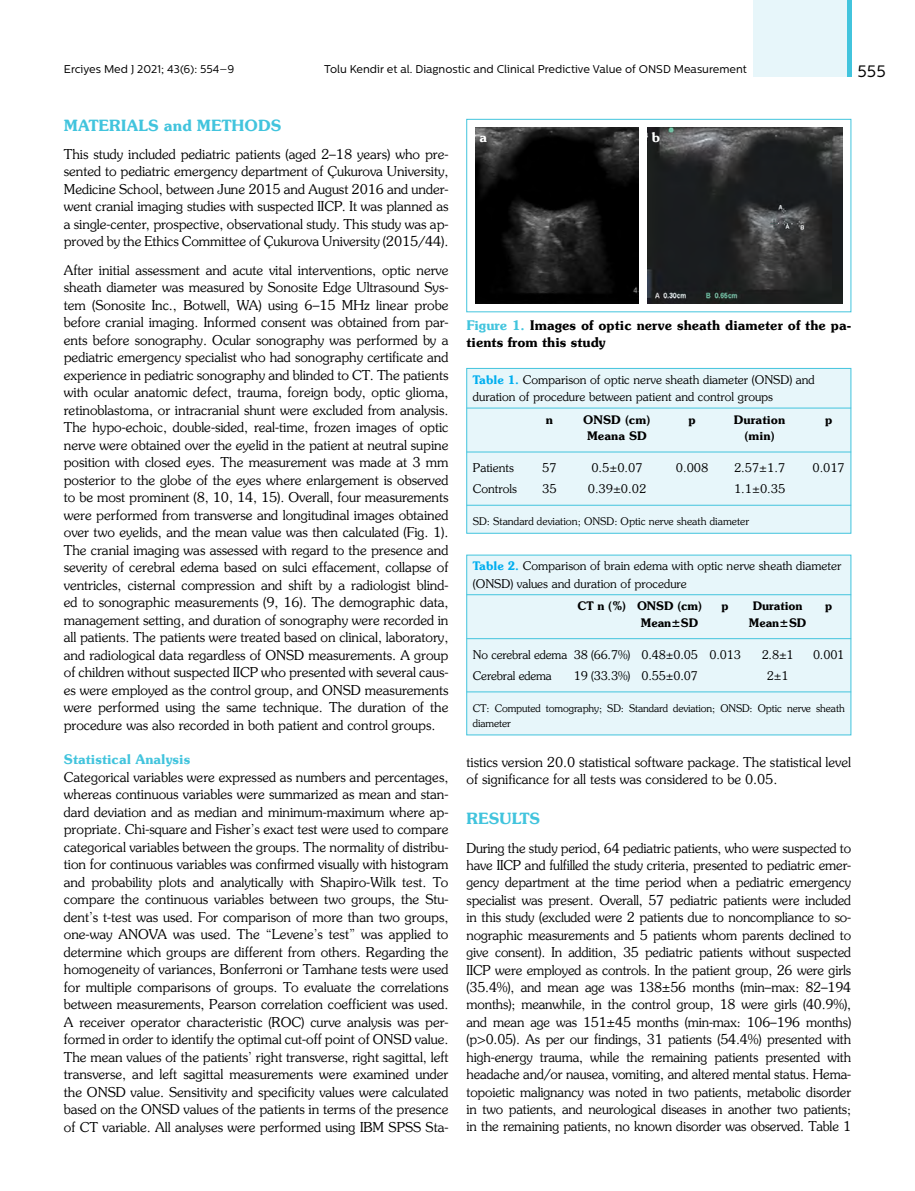
<style>
.page{position:relative;width:915px;height:1191px;background:#fff}
.page>*{position:absolute;margin:0;border:0;box-sizing:border-box;transform-origin:0 0}
.t1{font:16.5px "Centrale Sans";color:#000}
.t2{font:700 15.75px "Souvenir";color:#42c4dd}
.t3{font:13.5px/17.5px "Souvenir";letter-spacing:-.005em;color:#000;text-align:justify}
.t4{font:700 13.5px/17.2px "Souvenir";color:#000}
.t5{font:700 13.5px "Souvenir";color:#42c4dd}
.t6{font:700 13.5px "Souvenir";color:#fff}
.t7{font:12px/17.2px "Souvenir";color:#000}
.t8{font:700 12px "Souvenir";letter-spacing:-.01em;color:#000}
.t9{font:11.25px "Centrale Sans";color:#000}
.t10{font:10.5px/15px "Souvenir";letter-spacing:-.01em;color:#000}
.s1{color:#42c4dd}
.s2{font-weight:700;color:#00aeef}
</style>
<div class="page">
<div style="left:753px;top:0;width:97px;height:77px;background:#e7f6fa"></div>
<svg style="left:847px;top:0;width:3px;height:77px"></svg>
<div style="left:466px;top:368px;width:384px;height:165px;background:#e7f6fa;border:1px solid #42c4dd"></div>
<hr style="left:466px;top:408px;width:384px;height:1px;background:#42c4dd">
<hr style="left:466px;top:505px;width:384px;height:1px;background:#42c4dd">
<hr style="left:466px;top:452px;width:384px;height:1px;background:#42c4dd">
<div style="left:466px;top:555px;width:384px;height:180px;background:#e7f6fa"></div>
<hr style="left:466px;top:594px;width:384px;height:1px;background:#42c4dd">
<hr style="left:466px;top:691px;width:384px;height:1px;background:#42c4dd">
<hr style="left:466px;top:638px;width:384px;height:1px;background:#42c4dd">
<div style="left:466px;top:119px;width:384px;height:193px;border:1px solid #42c4dd"></div>
<img style="left:475px;top:128px;width:163px;height:175px">
<img style="left:647px;top:128px;width:195px;height:175px">
<p class="t9" style="left:64px;top:62px;width:172px">Erciyes Med J 2021; 43(6): 554–9</p>
<p class="t9" style="left:324px;top:62px;width:424px">Tolu Kendir et al. Diagnostic and Clinical Predictive Value of ONSD Measurement</p>
<p class="t1" style="left:857px;top:61px;width:30px">555</p>
<p class="t2" style="left:64px;top:115px;width:219px">MATERIALS and METHODS</p>
<p class="t3" style="left:64px;top:145px;width:386px">This study included pediatric patients (aged 2–18 years) who pre&shy;sented to pediatric emergency department of Çukurova University, Medicine School, between June 2015 and August 2016 and under&shy;went cranial imaging studies with suspected IICP. It was planned as a single-center, prospective, observational study. This study was ap&shy;proved by the Ethics Committee of Çukurova University (2015/44).</p>
<p class="t3" style="left:64px;top:261px;width:386px">After initial assessment and acute vital interventions, optic nerve sheath diameter was measured by Sonosite Edge Ultrasound Sys&shy;tem (Sonosite Inc., Botwell, WA) using 6–15 MHz linear probe before cranial imaging. Informed consent was obtained from par&shy;ents before sonography. Ocular sonography was performed by a pediatric emergency specialist who had sonography certificate and experience in pediatric sonography and blinded to CT. The patients with ocular anatomic defect, trauma, foreign body, optic glioma, retinoblastoma, or intracranial shunt were excluded from analysis.<br>The hypo-echoic, double-sided, real-time, frozen images of optic nerve were obtained over the eyelid in the patient at neutral supine position with closed eyes. The measurement was made at 3 mm posterior to the globe of the eyes where enlargement is observed to be most prominent (8, 10, 14, 15). Overall, four measurements were performed from transverse and longitudinal images obtained over two eyelids, and the mean value was then calculated (Fig. 1).<br>The cranial imaging was assessed with regard to the presence and severity of cerebral edema based on sulci effacement, collapse of ventricles, cisternal compression and shift by a radiologist blind&shy;ed to sonographic measurements (9, 16). The demographic data, management setting, and duration of sonography were recorded in all patients. The patients were treated based on clinical, laboratory, and radiological data regardless of ONSD measurements. A group of children without suspected IICP who presented with several caus&shy;es were employed as the control group, and ONSD measurements were performed using the same technique. The duration of the procedure was also recorded in both patient and control groups.</p>
<p class="t5" style="left:64px;top:751px;width:128px">Statistical Analysis</p>
<p class="t3" style="left:64px;top:768px;width:386px">Categorical variables were expressed as numbers and percentages, whereas continuous variables were summarized as mean and stan&shy;dard deviation and as median and minimum-maximum where ap&shy;propriate. Chi-square and Fisher’s exact test were used to compare categorical variables between the groups. The normality of distribu&shy;tion for continuous variables was confirmed visually with histogram and probability plots and analytically with Shapiro-Wilk test. To compare the continuous variables between two groups, the Stu&shy;dent’s t-test was used. For comparison of more than two groups, one-way ANOVA was used. The “Levene’s test” was applied to determine which groups are different from others. Regarding the homogeneity of variances, Bonferroni or Tamhane tests were used for multiple comparisons of groups. To evaluate the correlations between measurements, Pearson correlation coefficient was used.<br>A receiver operator characteristic (ROC) curve analysis was per&shy;formed in order to identify the optimal cut-off point of ONSD value.<br>The mean values of the patients’ right transverse, right sagittal, left transverse, and left sagittal measurements were examined under the ONSD value. Sensitivity and specificity values were calculated based on the ONSD values of the patients in terms of the presence of CT variable. All analyses were performed using IBM SPSS Sta-</p>
<p class="t6" style="left:479px;top:129px;width:9px">a</p>
<p class="t6" style="left:651px;top:129px;width:10px">b</p>
<p class="t4" style="left:466px;top:316px;width:386px"><span class="s1">Figure 1.</span> Images of optic nerve sheath diameter of the pa&shy;tients from this study</p>
<p class="t7" style="left:472px;top:371px;width:343px"><span class="s2">Table 1.</span> Comparison of optic nerve sheath diameter (ONSD) and duration of procedure between patient and control groups</p>
<p class="t8" style="left:545px;top:412px;width:9px">n</p>
<p class="t8" style="left:583px;top:412px;width:69px">ONSD (cm)</p>
<p class="t8" style="left:688px;top:412px;width:9px">p</p>
<p class="t8" style="left:733px;top:412px;width:53px">Duration</p>
<p class="t8" style="left:824px;top:412px;width:9px">p</p>
<p class="t8" style="left:586px;top:428px;width:61px">Meana SD</p>
<p class="t8" style="left:744px;top:428px;width:32px">(min)</p>
<p class="t7" style="left:472px;top:459px;width:43px">Patients</p>
<p class="t7" style="left:542px;top:459px;width:16px">57</p>
<p class="t7" style="left:591px;top:459px;width:53px">0.5±0.07</p>
<p class="t7" style="left:675px;top:459px;width:34px">0.008</p>
<p class="t7" style="left:733px;top:459px;width:53px">2.57±1.7</p>
<p class="t7" style="left:812px;top:459px;width:34px">0.017</p>
<p class="t7" style="left:472px;top:480px;width:46px">Controls</p>
<p class="t7" style="left:542px;top:480px;width:16px">35</p>
<p class="t7" style="left:587px;top:480px;width:60px">0.39±0.02</p>
<p class="t7" style="left:733px;top:480px;width:53px">1.1±0.35</p>
<p class="t10" style="left:472px;top:514px;width:278px">SD: Standard deviation; ONSD: Optic nerve sheath diameter</p>
<p class="t7" style="left:472px;top:557px;width:370px"><span class="s2">Table 2.</span> Comparison of brain edema with optic nerve sheath diameter (ONSD) values and duration of procedure</p>
<p class="t8" style="left:577px;top:598px;width:126px">CT n (%) ONSD (cm)</p>
<p class="t8" style="left:721px;top:598px;width:9px">p</p>
<p class="t8" style="left:752px;top:598px;width:51px">Duration</p>
<p class="t8" style="left:824px;top:598px;width:9px">p</p>
<p class="t8" style="left:640px;top:615px;width:59px">Mean±SD</p>
<p class="t8" style="left:748px;top:615px;width:59px">Mean±SD</p>
<p class="t7" style="left:472px;top:645px;width:269px">No cerebral edema 38 (66.7%) 0.48±0.05 0.013</p>
<p class="t7" style="left:761px;top:645px;width:33px">2.8±1</p>
<p class="t7" style="left:812px;top:645px;width:33px">0.001</p>
<p class="t7" style="left:472px;top:666px;width:80px">Cerebral edema</p>
<p class="t7" style="left:573px;top:666px;width:125px">19 (33.3%) 0.55±0.07</p>
<p class="t7" style="left:766px;top:666px;width:23px">2±1</p>
<p class="t10" style="left:472px;top:700px;width:373px">CT: Computed tomography; SD: Standard deviation; ONSD: Optic nerve sheath diameter</p>
<p class="t3" style="left:466px;top:753px;width:386px">tistics version 20.0 statistical software package. The statistical level of significance for all tests was considered to be 0.05.</p>
<p class="t2" style="left:466px;top:809px;width:75px">RESULTS</p>
<p class="t3" style="left:466px;top:839px;width:386px">During the study period, 64 pediatric patients, who were suspected to have IICP and fulfilled the study criteria, presented to pediatric emer&shy;gency department at the time period when a pediatric emergency specialist was present. Overall, 57 pediatric patients were included in this study (excluded were 2 patients due to noncompliance to so&shy;nographic measurements and 5 patients whom parents declined to give consent). In addition, 35 pediatric patients without suspected IICP were employed as controls. In the patient group, 26 were girls (35.4%), and mean age was 138±56 months (min–max: 82–194 months); meanwhile, in the control group, 18 were girls (40.9%), and mean age was 151±45 months (min-max: 106–196 months) (p&gt;0.05). As per our findings, 31 patients (54.4%) presented with high-energy trauma, while the remaining patients presented with headache and/or nausea, vomiting, and altered mental status. Hema&shy;topoietic malignancy was noted in two patients, metabolic disorder in two patients, and neurological diseases in another two patients; in the remaining patients, no known disorder was observed. Table 1</p>
</div>
